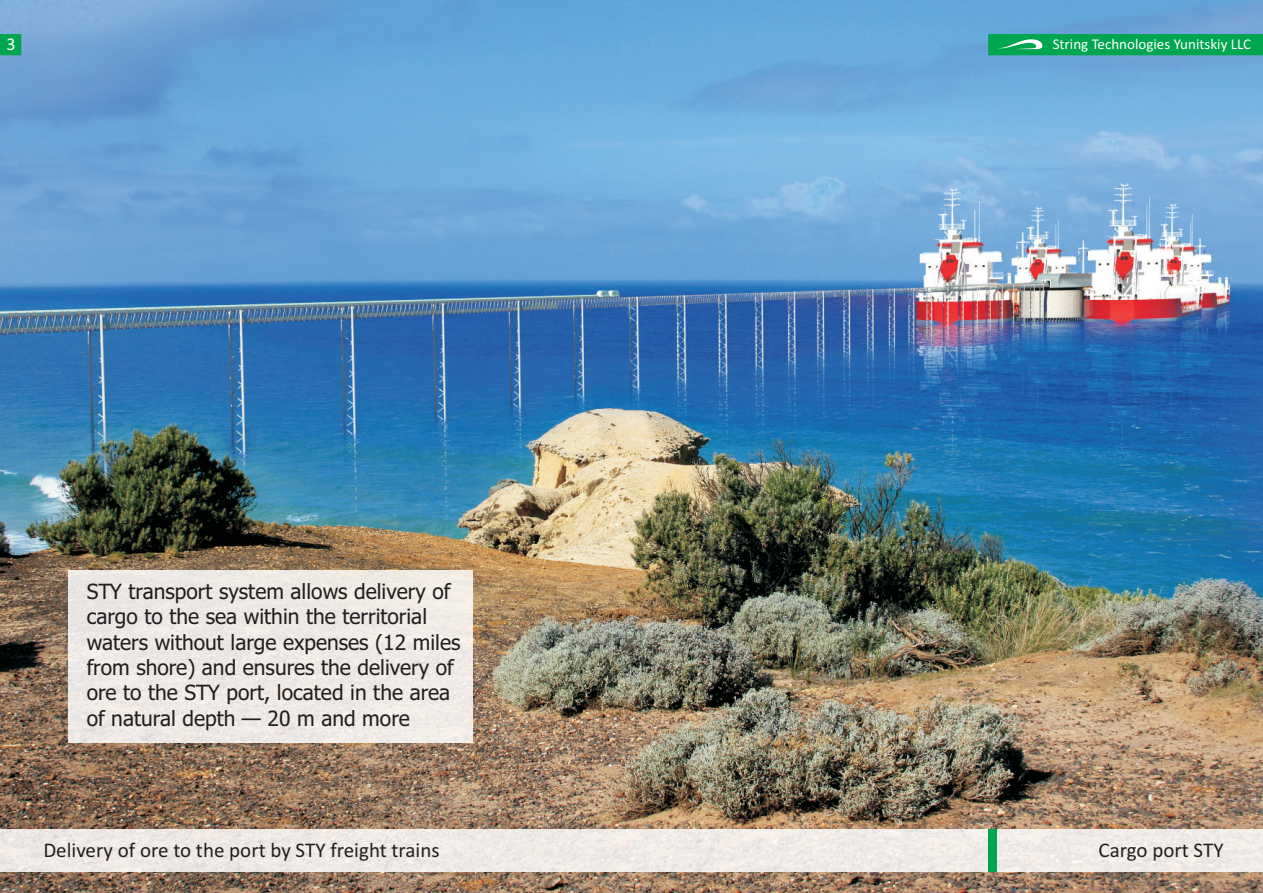
<style>
.page{position:relative;width:1263px;height:893px;background:#fff}
.page>*{position:absolute;margin:0;border:0;box-sizing:border-box;transform-origin:0 0}
.t1{font:21px/25.3px "Tahoma";color:#231f20}
.t2{font:21px "Calibri";color:#231f20}
.t3{font:18px "Calibri";color:#fff}
.t4{font:15px "Calibri";color:#fff}
</style>
<div class="page">
<img style="left:0;top:0;width:1263px;height:893px">
<div style="left:0;top:34px;width:21px;height:21px;background:#00a54f"></div>
<div style="left:0;top:829px;width:1263px;height:43px;background:#efeae7"></div>
<div style="left:68px;top:570px;width:405px;height:172px;background:#eee9e5"></div>
<div style="left:988px;top:34px;width:275px;height:21px;background:#00a54f"></div>
<svg style="left:997px;top:39px;width:45px;height:10px"></svg>
<div style="left:988px;top:829px;width:9px;height:43px;background:#00a54f"></div>
<p class="t3" style="left:7px;top:37px;width:11px">3</p>
<p class="t1" style="left:87px;top:580px;width:375px">STY transport system allows delivery of cargo to the sea within the territorial waters without large expenses (12 miles from shore) and ensures the delivery of ore to the STY port, located in the area of natural depth — 20 m and more</p>
<p class="t2" style="left:43px;top:841px;width:398px">Delivery of ore to the port by STY freight trains</p>
<p class="t4" style="left:1053px;top:38px;width:200px">String Technologies Yunitskiy LLC</p>
<p class="t2" style="left:1098px;top:841px;width:127px">Cargo port STY</p>
</div>
